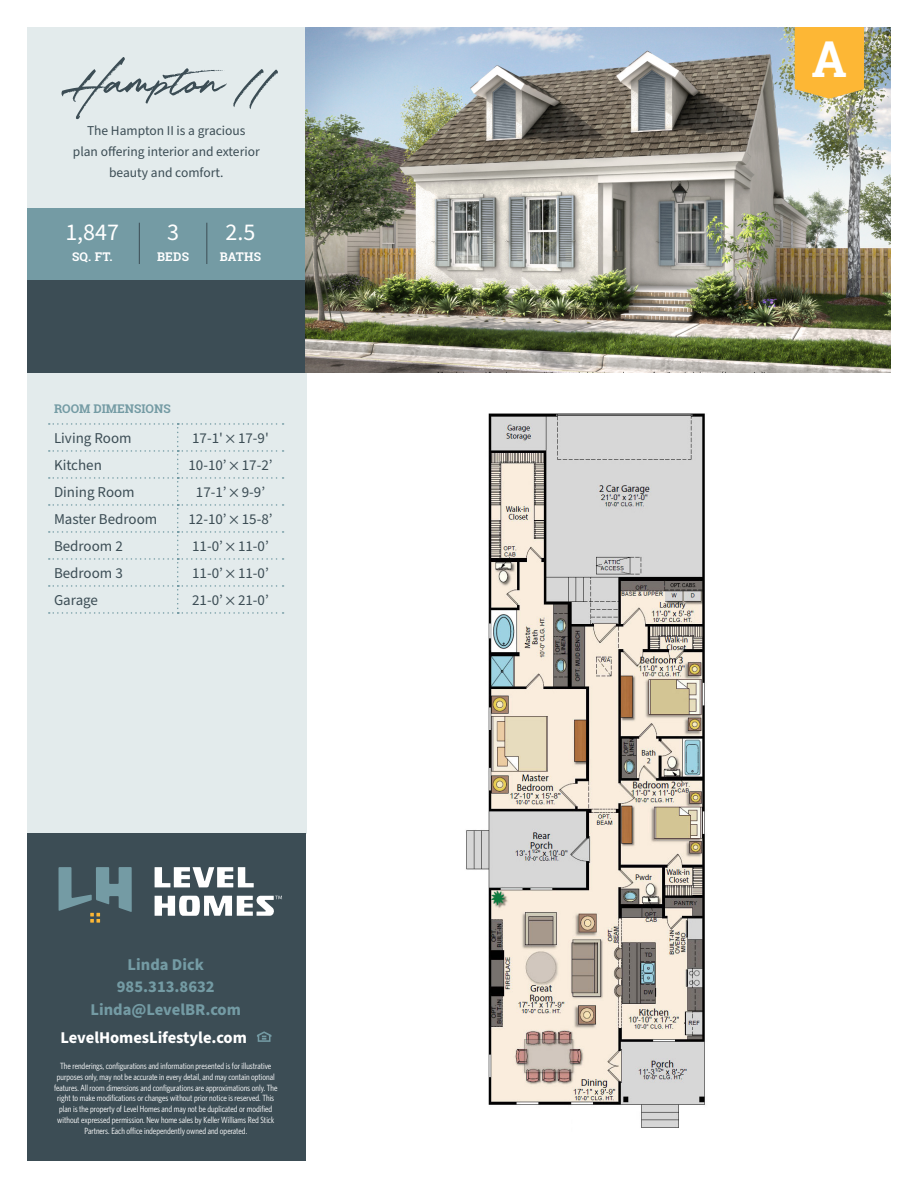
<style>
.page{position:relative;width:918px;height:1188px;background:#fff}
.page>*{position:absolute;margin:0;border:0;box-sizing:border-box;transform-origin:0 0}
.t1{font:81px "Starlit Drive";letter-spacing:-.02em;color:#3c4d55}
.t2{font:700 49.5px "Roboto Slab";color:#fff}
.t3{font:24px "Source Sans Pro";color:#fff}
.t4{font:700 16.5px/22.5px "Source Sans Pro";color:#749ba4;text-align:center}
.t5{font:700 16.5px "Source Sans Pro";letter-spacing:-.005em;color:#fff}
.t6{font:15px "Source Sans Pro";color:#3c4d55}
.t7{font:13.5px/21px "Source Sans Pro";color:#3c4d55;text-align:center}
.t8{font:700 12px "Roboto Slab";letter-spacing:.02em;color:#fff}
.t9{font:700 12px "Roboto Slab";color:#749ba4}
.t10{font:9px/10.8px "Whitney Condensed";color:#fff;text-align:center}
</style>
<div class="page">
<div style="left:27px;top:27px;width:279px;height:807px;background:#e3ebec"></div>
<div style="left:27px;top:279px;width:279px;height:94px;background:#3c4d55"></div>
<div style="left:27px;top:209px;width:279px;height:71px;background:#749ba4"></div>
<svg style="left:49px;top:423px;width:235px;height:191px"></svg>
<img style="left:306px;top:27px;width:585px;height:346px">
<hr style="left:139px;top:223px;width:1px;height:41px;background:#3c4d55">
<hr style="left:206px;top:223px;width:1px;height:41px;background:#3c4d55">
<div style="left:27px;top:834px;width:279px;height:327px;background:#3c4d55"></div>
<svg style="left:257px;top:1031px;width:15px;height:11px"></svg>
<svg style="left:155px;top:867px;width:99px;height:20px"></svg>
<svg style="left:155px;top:896px;width:127px;height:20px"></svg>
<svg style="left:58px;top:867px;width:74px;height:56px"></svg>
<svg style="left:795px;top:27px;width:69px;height:72px;background:#f6b63b"></svg>
<svg style="left:233px;top:69px;width:45px;height:40px"></svg>
<img style="left:466px;top:413px;width:239px;height:715px">
<p class="t1" style="left:72px;top:49px;width:166px">Hampton</p>
<p class="t7" style="left:73px;top:121px;width:188px">The Hampton II is a gracious plan offering interior and exterior beauty and comfort.</p>
<p class="t3" style="left:65px;top:216px;width:55px">1,847</p>
<p class="t8" style="left:72px;top:248px;width:42px">SQ. FT.</p>
<p class="t3" style="left:167px;top:216px;width:13px">3</p>
<p class="t8" style="left:157px;top:248px;width:33px">BEDS</p>
<p class="t3" style="left:225px;top:216px;width:31px">2.5</p>
<p class="t8" style="left:220px;top:248px;width:43px">BATHS</p>
<p class="t9" style="left:54px;top:400px;width:118px">ROOM DIMENSIONS</p>
<p class="t6" style="left:54px;top:428px;width:79px">Living Room</p>
<p class="t6" style="left:192px;top:428px;width:78px">17-1' ✕ 17-9'</p>
<p class="t6" style="left:54px;top:455px;width:49px">Kitchen</p>
<p class="t6" style="left:188px;top:455px;width:86px">10-10’ ✕ 17-2’</p>
<p class="t6" style="left:54px;top:482px;width:82px">Dining Room</p>
<p class="t6" style="left:196px;top:482px;width:71px">17-1’ ✕ 9-9’</p>
<p class="t6" style="left:54px;top:509px;width:105px">Master Bedroom</p>
<p class="t6" style="left:188px;top:509px;width:86px">12-10’ ✕ 15-8’</p>
<p class="t6" style="left:54px;top:536px;width:70px">Bedroom 2</p>
<p class="t6" style="left:192px;top:536px;width:78px">11-0’ ✕ 11-0’</p>
<p class="t6" style="left:54px;top:563px;width:70px">Bedroom 3</p>
<p class="t6" style="left:192px;top:563px;width:78px">11-0’ ✕ 11-0’</p>
<p class="t6" style="left:54px;top:590px;width:46px">Garage</p>
<p class="t6" style="left:192px;top:590px;width:78px">21-0’ ✕ 21-0’</p>
<p class="t4" style="left:128px;top:953px;width:78px">Linda Dick</p>
<p class="t4" style="left:91px;top:976px;width:152px">985.313.8632<br>Linda@LevelBR.com</p>
<p class="t5" style="left:61px;top:1026px;width:188px">LevelHomesLifestyle.com</p>
<p class="t10" style="left:54px;top:1060px;width:225px">The renderings, configurations and information presented is for illustrative purposes only, may not be accurate in every detail, and may contain optional features. All room dimensions and configurations are approximations only. The right to make modifications or changes without prior notice is reserved. This plan is the property of Level Homes and may not be duplicated or modified without expressed permission. New home sales by Keller Williams Red Stick Partners. Each office independently owned and operated.</p>
<p class="t2" style="left:812px;top:25px;width:37px">A</p>
</div>
